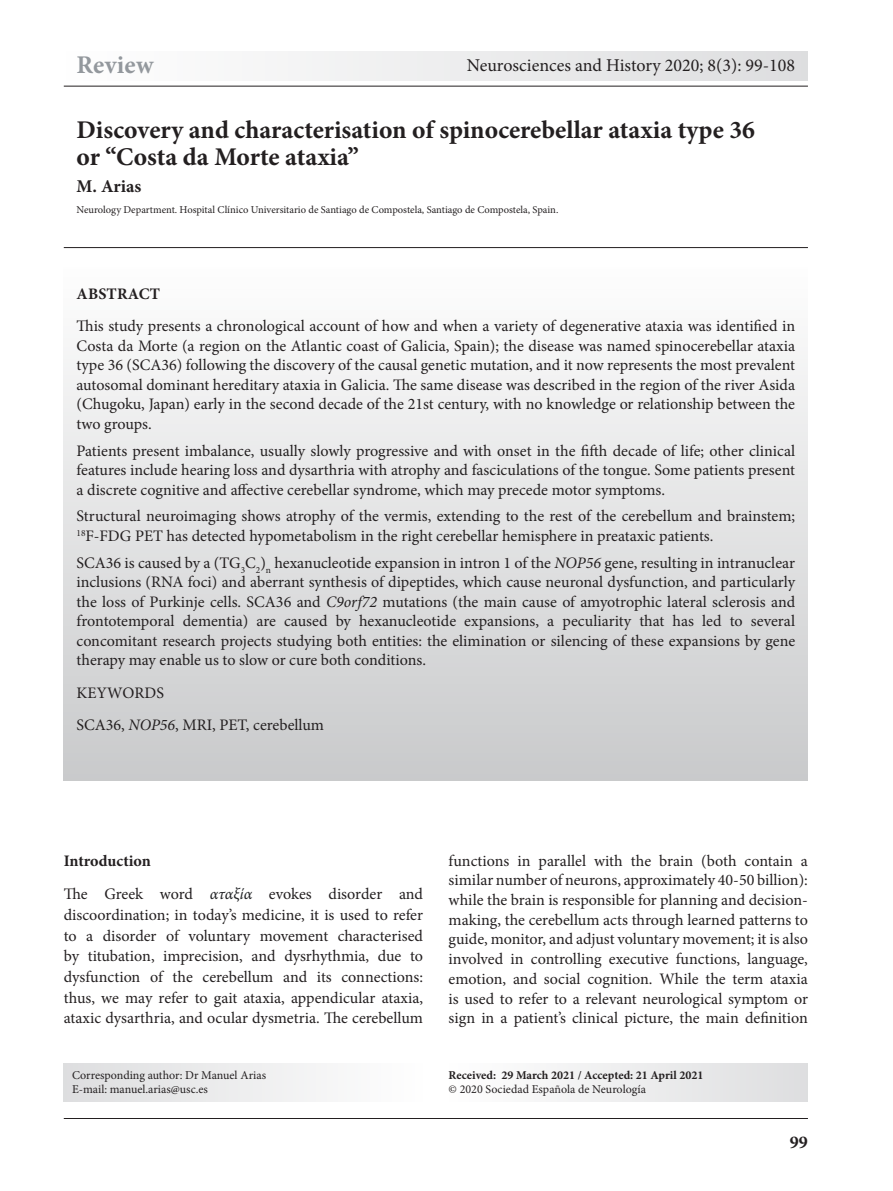
<style>
.page{position:relative;width:893px;height:1191px;background:#fff}
.page>*{position:absolute;margin:0;border:0;box-sizing:border-box;transform-origin:0 0}
.t1{font:700 25.5px/27px "Minion Pro";color:#231f20}
.t2{font:700 25.5px "Minion Pro";letter-spacing:.01em;color:#93989d}
.t3{font:18px "Minion Pro";color:#231f20}
.t4{font:700 18px "Minion Pro";color:#231f20}
.t5{font:16.05px/19.5px "Minion Pro";color:#231f20;text-align:justify}
.t6{font:700 16.05px "Minion Pro";letter-spacing:.01em;color:#231f20}
.t7{font:12px/14.4px "Minion Pro";color:#231f20}
.t8{font:700 12px "Minion Pro";color:#231f20}
.t9{font:10.5px "Minion Pro";color:#231f20}
.s1{font-style:italic}
.s2{font-weight:700}
.s3{font-style:italic;color:#202124}
</style>
<div class="page">
<hr style="left:64px;top:86px;width:744px;height:1px;background:#231f20">
<hr style="left:64px;top:1118px;width:744px;height:1px;background:#231f20">
<div style="left:64px;top:51px;width:744px;height:30px;background:linear-gradient(to right,#fefefe,#dddedf)"></div>
<div style="left:64px;top:1063px;width:359px;height:38px;background:linear-gradient(to right,#dddedf,#fefefe)"></div>
<div style="left:449px;top:1063px;width:359px;height:38px;background:linear-gradient(to right,#fefefe,#dddedf)"></div>
<div style="left:64px;top:267px;width:744px;height:513px;background:linear-gradient(to bottom,#fefefe,#c9cacb)"></div>
<hr style="left:64px;top:247px;width:744px;height:1px;background:#231f20">
<h1 class="t2" style="left:77px;top:47px;width:79px">Review</h1>
<p class="t3" style="left:467px;top:53px;width:330px">Neurosciences and History 2020; 8(3): 99-108</p>
<h1 class="t1" style="left:77px;top:116px;width:680px">Discovery and characterisation of spinocerebellar ataxia type 36 or “Costa da Morte ataxia”</h1>
<p class="t4" style="left:77px;top:174px;width:66px">M. Arias</p>
<p class="t9" style="left:77px;top:203px;width:483px">Neurology Department. Hospital Clínico Universitario de Santiago de Compostela, Santiago de Compostela, Spain.</p>
<p class="t6" style="left:77px;top:282px;width:85px">ABSTRACT</p>
<p class="t5" style="left:77px;top:316px;width:720px">This study presents a chronological account of how and when a variety of degenerative ataxia was identified in Costa da Morte (a region on the Atlantic coast of Galicia, Spain); the disease was named spinocerebellar ataxia type 36 (SCA36) following the discovery of the causal genetic mutation, and it now represents the most prevalent autosomal dominant hereditary ataxia in Galicia. The same disease was described in the region of the river Asida (Chugoku, Japan) early in the second decade of the 21st century, with no knowledge or relationship between the two groups.</p>
<p class="t5" style="left:77px;top:441px;width:720px">Patients present imbalance, usually slowly progressive and with onset in the fifth decade of life; other clinical features include hearing loss and dysarthria with atrophy and fasciculations of the tongue. Some patients present a discrete cognitive and affective cerebellar syndrome, which may precede motor symptoms.</p>
<p class="t5" style="left:77px;top:506px;width:720px">Structural neuroimaging shows atrophy of the vermis, extending to the rest of the cerebellum and brainstem;<br><sup>18</sup>F-FDG PET has detected hypometabolism in the right cerebellar hemisphere in preataxic patients.</p>
<p class="t5" style="left:77px;top:553px;width:720px">SCA36 is caused by a (TG<sub>3</sub>C<sub>2</sub>)<sub>n</sub> hexanucleotide expansion in intron 1 of the <span class="s1">NOP56</span> gene, resulting in intranuclear inclusions (RNA foci) and aberrant synthesis of dipeptides, which cause neuronal dysfunction, and particularly the loss of Purkinje cells. SCA36 and <span class="s1">C9orf72</span> mutations (the main cause of amyotrophic lateral sclerosis and frontotemporal dementia) are caused by hexanucleotide expansions, a peculiarity that has led to several concomitant research projects studying both entities: the elimination or silencing of these expansions by gene therapy may enable us to slow or cure both conditions.</p>
<p class="t5" style="left:77px;top:676px;width:249px;line-height:32px">KEYWORDS<br>SCA36, <span class="s1">NOP56</span>, MRI, PET, cerebellum</p>
<p class="t5" style="left:64px;top:844px;width:361px;line-height:33.5px"><span class="s2">Introduction<br></span>The Greek word <span class="s3">αταξία</span> evokes disorder and</p>
<p class="t5" style="left:64px;top:904px;width:361px;line-height:20.7px">discoordination; in today’s medicine, it is used to refer to a disorder of voluntary movement characterised by titubation, imprecision, and dysrhythmia, due to dysfunction of the cerebellum and its connections: thus, we may refer to gait ataxia, appendicular ataxia, ataxic dysarthria, and ocular dysmetria. The cerebellum</p>
<p class="t5" style="left:449px;top:851px;width:361px">functions in parallel with the brain (both contain a similar number of neurons, approximately 40-50 billion): while the brain is responsible for planning and decision&shy;making, the cerebellum acts through learned patterns to guide, monitor, and adjust voluntary movement; it is also involved in controlling executive functions, language, emotion, and social cognition. While the term ataxia is used to refer to a relevant neurological symptom or sign in a patient’s clinical picture, the main definition</p>
<p class="t7" style="left:72px;top:1067px;width:196px">Corresponding author: Dr Manuel Arias<br>E-mail: manuel.arias@usc.es</p>
<p class="t8" style="left:449px;top:1066px;width:256px">Received: 29 March 2021 / Accepted: 21 April 2021</p>
<p class="t7" style="left:449px;top:1082px;width:199px">© 2020 Sociedad Española de Neurología</p>
<p class="t4" style="left:790px;top:1130px;width:19px">99</p>
</div>
